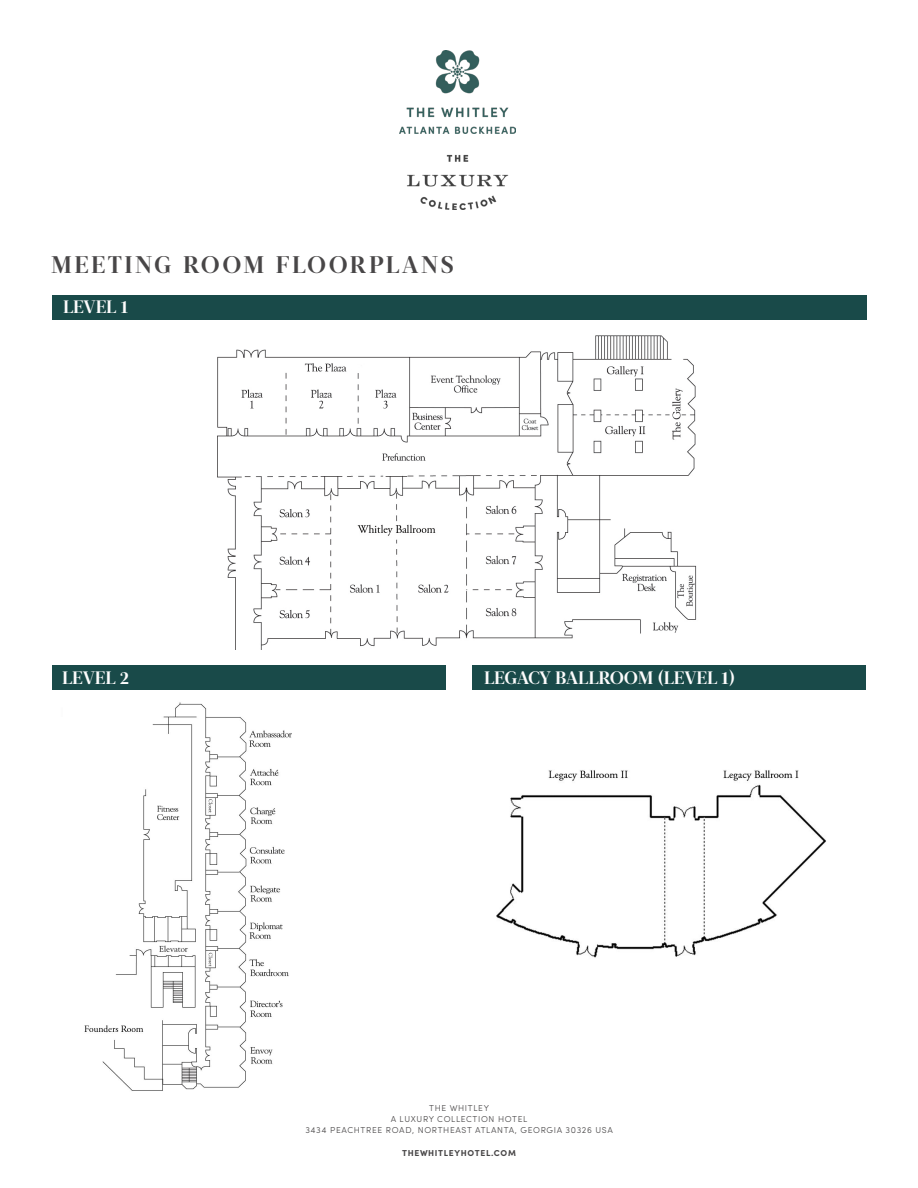
<style>
.page{position:relative;width:918px;height:1188px;background:#fff}
.page>*{position:absolute;margin:0;border:0;box-sizing:border-box;transform-origin:0 0}
.t1{font:700 24px "Acta Headline";letter-spacing:.1em;color:#484647}
.t2{font:700 18px "Acta Headline";letter-spacing:-.01em;color:#fcfcfc}
.t3{font:300 8.7px/10.8px "Sofia Pro";letter-spacing:.075em;color:#484647;text-align:center}
.t4{font:700 8.7px "Sofia Pro";letter-spacing:.075em;color:#484647}
</style>
<div class="page">
<img style="left:400px;top:51px;width:115px;height:159px">
<div style="left:52px;top:295px;width:814px;height:24px;background:#194a49"></div>
<div style="left:52px;top:666px;width:393px;height:24px;background:#194a49"></div>
<img style="left:472px;top:665px;width:234px;height:9px">
<img style="left:217px;top:335px;width:480px;height:315px">
<img style="left:84px;top:702px;width:208px;height:389px">
<div style="left:473px;top:666px;width:393px;height:24px;background:#194a49"></div>
<img style="left:496px;top:770px;width:330px;height:188px">
<p class="t1" style="left:51px;top:251px;width:404px">MEETING ROOM FLOORPLANS</p>
<p class="t2" style="left:63px;top:296px;width:67px">LEVEL 1</p>
<p class="t2" style="left:62px;top:667px;width:68px">LEVEL 2</p>
<p class="t2" style="left:484px;top:667px;width:253px">LEGACY BALLROOM (LEVEL 1)</p>
<p class="t3" style="left:391px;top:1102px;width:138px">THE WHITLEY<br>A LUXURY COLLECTION HOTEL</p>
<p class="t3" style="left:305px;top:1124px;width:309px">3434 PEACHTREE ROAD, NORTHEAST ATLANTA, GEORGIA 30326 USA</p>
<p class="t4" style="left:402px;top:1147px;width:115px">THEWHITLEYHOTEL.COM</p>
</div>
